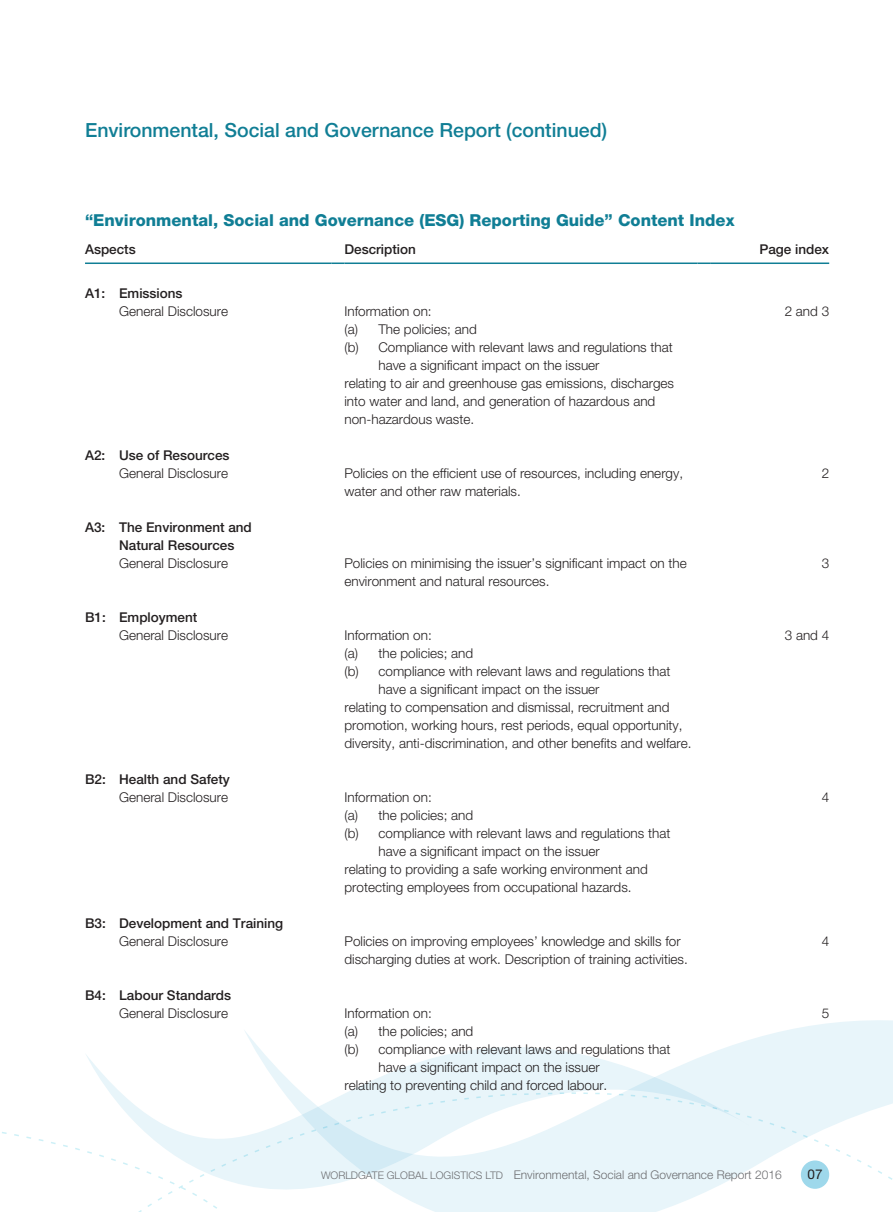
<style>
.page{position:relative;width:893px;height:1212px;background:#fff}
.page>*{position:absolute;margin:0;border:0;box-sizing:border-box;transform-origin:0 0}
.t1{font:500 19.5px "Helvetica Neue LT Std";color:#107e95}
.t2{font:800 16.5px "Helvetica Neue LT Std";color:#107e95}
.t3{font:300 13.5px/18px "Helvetica Neue LT Std";color:#231f20}
.t4{font:500 13.5px/18px "Helvetica Neue LT Std";color:#231f20}
.t5{font:13.5px "Helvetica Neue LT Std";color:#231f20}
.t6{font:300 12px "Helvetica Neue LT Std";color:#6c6d70}
.s1{font-size:10.5px}
</style>
<div class="page">
<svg style="left:86px;top:1055px;width:158px;height:135px"></svg>
<svg style="left:244px;top:1020px;width:649px;height:192px;fill:#e8f5fa"></svg>
<div style="left:801px;top:1160px;width:28px;height:29px;background:#9ed8eb;border-radius:50%"></div>
<hr style="left:85px;top:262px;width:247px;height:2px;background:#107e95">
<svg style="left:332px;top:262px;width:12px;height:2px"></svg>
<hr style="left:344px;top:262px;width:353px;height:2px;background:#107e95">
<svg style="left:697px;top:262px;width:13px;height:2px"></svg>
<hr style="left:710px;top:262px;width:119px;height:2px;background:#107e95">
<h1 class="t1" style="left:85px;top:119px;width:523px">Environmental, Social and Governance Report (continued)</h1>
<p class="t2" style="left:85px;top:211px;width:651px">“Environmental, Social and Governance (ESG) Reporting Guide” Content Index</p>
<p class="t4" style="left:85px;top:240px;width:52px">Aspects</p>
<p class="t4" style="left:344px;top:240px;width:73px">Description</p>
<p class="t4" style="left:759px;top:240px;width:71px">Page index</p>
<p class="t4" style="left:85px;top:284px;width:99px">A1: Emissions</p>
<p class="t3" style="left:119px;top:302px;width:111px">General Disclosure</p>
<p class="t3" style="left:344px;top:302px;width:89px">Information on:</p>
<p class="t3" style="left:344px;top:320px;width:134px">(a) The policies; and</p>
<p class="t3" style="left:344px;top:338px;width:330px">(b) Compliance with relevant laws and regulations that</p>
<p class="t3" style="left:378px;top:356px;width:223px">have a significant impact on the issuer</p>
<p class="t3" style="left:344px;top:374px;width:331px">relating to air and greenhouse gas emissions, discharges</p>
<p class="t3" style="left:344px;top:392px;width:312px">into water and land, and generation of hazardous and</p>
<p class="t3" style="left:344px;top:410px;width:131px">non-hazardous waste.</p>
<p class="t3" style="left:785px;top:302px;width:46px">2 and 3</p>
<p class="t4" style="left:85px;top:446px;width:146px">A2: Use of Resources</p>
<p class="t3" style="left:119px;top:464px;width:111px">General Disclosure</p>
<p class="t3" style="left:344px;top:464px;width:340px">Policies on the efficient use of resources, including energy, water and other raw materials.</p>
<p class="t3" style="left:822px;top:464px;width:9px">2</p>
<p class="t4" style="left:119px;top:518px;width:134px;text-indent:-34px">A3: The Environment and<br>Natural Resources</p>
<p class="t3" style="left:119px;top:554px;width:111px">General Disclosure</p>
<p class="t3" style="left:344px;top:554px;width:344px">Policies on minimising the issuer’s significant impact on the environment and natural resources.</p>
<p class="t3" style="left:822px;top:554px;width:9px">3</p>
<p class="t4" style="left:85px;top:608px;width:114px">B1: Employment</p>
<p class="t3" style="left:119px;top:626px;width:111px">General Disclosure</p>
<p class="t3" style="left:344px;top:626px;width:89px">Information on:</p>
<p class="t3" style="left:344px;top:644px;width:130px">(a) the policies; and</p>
<p class="t3" style="left:344px;top:662px;width:327px">(b) compliance with relevant laws and regulations that</p>
<p class="t3" style="left:378px;top:680px;width:223px">have a significant impact on the issuer</p>
<p class="t3" style="left:344px;top:698px;width:327px">relating to compensation and dismissal, recruitment and</p>
<p class="t3" style="left:344px;top:716px;width:340px">promotion, working hours, rest periods, equal opportunity,</p>
<p class="t3" style="left:344px;top:734px;width:349px">diversity, anti-discrimination, and other benefits and welfare.</p>
<p class="t3" style="left:785px;top:626px;width:46px">3 and 4</p>
<p class="t4" style="left:85px;top:770px;width:146px">B2: Health and Safety</p>
<p class="t3" style="left:119px;top:788px;width:111px">General Disclosure</p>
<p class="t3" style="left:344px;top:788px;width:89px">Information on:</p>
<p class="t3" style="left:344px;top:806px;width:130px">(a) the policies; and</p>
<p class="t3" style="left:344px;top:824px;width:327px">(b) compliance with relevant laws and regulations that</p>
<p class="t3" style="left:379px;top:842px;width:223px">have a significant impact on the issuer</p>
<p class="t3" style="left:344px;top:860px;width:305px">relating to providing a safe working environment and</p>
<p class="t3" style="left:344px;top:878px;width:289px">protecting employees from occupational hazards.</p>
<p class="t3" style="left:822px;top:787px;width:9px">4</p>
<p class="t4" style="left:85px;top:914px;width:200px">B3: Development and Training</p>
<p class="t3" style="left:119px;top:931px;width:111px">General Disclosure</p>
<p class="t3" style="left:344px;top:931px;width:345px">Policies on improving employees’ knowledge and skills for discharging duties at work. Description of training activities.</p>
<p class="t3" style="left:822px;top:931px;width:9px">4</p>
<p class="t4" style="left:85px;top:986px;width:148px">B4: Labour Standards</p>
<p class="t3" style="left:119px;top:1003px;width:111px">General Disclosure</p>
<p class="t3" style="left:345px;top:1003px;width:89px">Information on:</p>
<p class="t3" style="left:345px;top:1021px;width:130px">(a) the policies; and</p>
<p class="t3" style="left:345px;top:1039px;width:327px">(b) compliance with relevant laws and regulations that</p>
<p class="t3" style="left:379px;top:1057px;width:223px">have a significant impact on the issuer</p>
<p class="t3" style="left:345px;top:1075px;width:264px">relating to preventing child and forced labour.</p>
<p class="t3" style="left:822px;top:1003px;width:9px">5</p>
<p class="t6" style="left:321px;top:1168px;width:462px"><span class="s1">WORLDGATE GLOBAL LOGISTICS LTD</span> Environmental, Social and Governance Report 2016</p>
<p class="t5" style="left:807px;top:1166px;width:17px">07</p>
</div>
